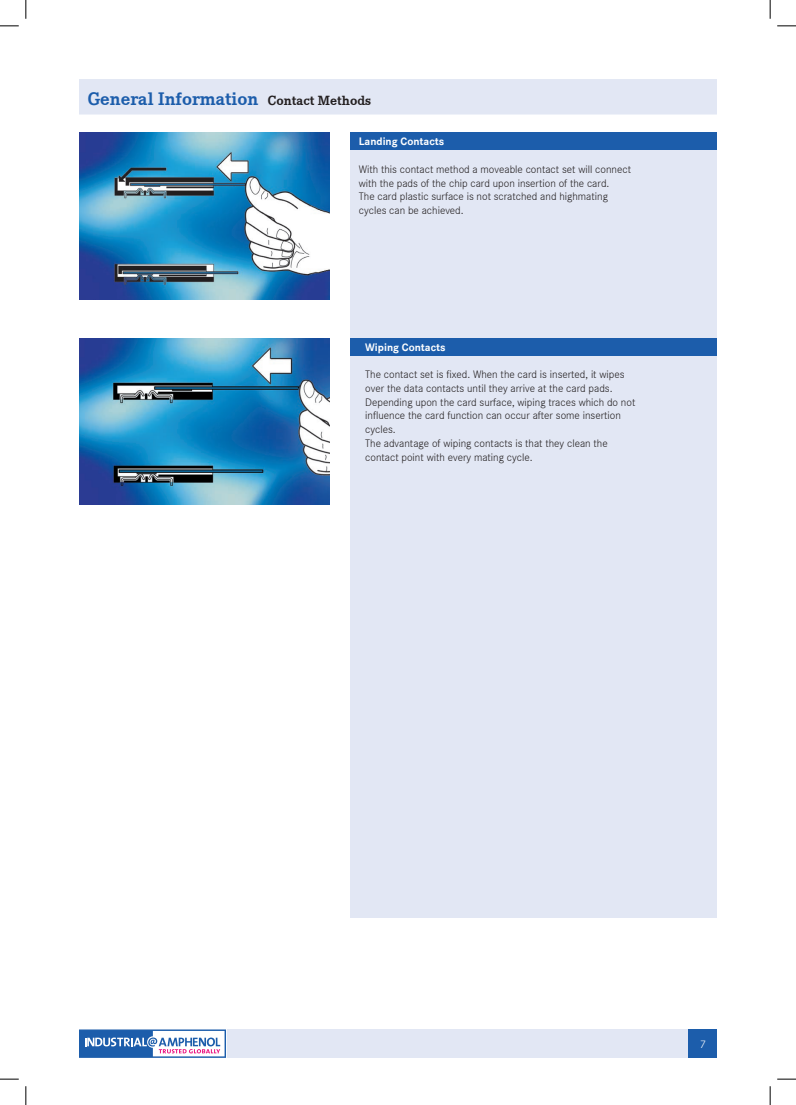
<style>
.page{position:relative;width:796px;height:1105px;background:#fff}
.page>*{position:absolute;margin:0;border:0;box-sizing:border-box;transform-origin:0 0}
.t1{font:700 18.75px "Corporate E";color:#1c5dab}
.t2{font:300 11.25px/13.8px "Corporate S";color:#231f20}
.t3{font:700 11.25px "Corporate S";color:#fff}
.t4{font:300 11.25px "Corporate S";color:#fff}
.s1{font-size:13.75px;color:#231f20}
</style>
<div class="page">
<svg style="left:79px;top:1029px;width:147px;height:28px"></svg>
<div style="left:227px;top:1029px;width:460px;height:28px;background:#e2e7f4"></div>
<div style="left:688px;top:1028px;width:29px;height:29px;background:#1c5dab"></div>
<div style="left:79px;top:79px;width:638px;height:35px;background:#e2e7f4"></div>
<div style="left:351px;top:132px;width:366px;height:785px;background:#e2e7f4"></div>
<img style="left:79px;top:132px;width:251px;height:167px">
<img style="left:79px;top:338px;width:251px;height:166px">
<div style="left:351px;top:338px;width:366px;height:18px;background:#1c5dab"></div>
<div style="left:351px;top:132px;width:366px;height:18px;background:#1c5dab"></div>
<svg style="left:0;top:25px;width:19px;height:2px"></svg>
<svg style="left:777px;top:25px;width:19px;height:2px"></svg>
<svg style="left:0;top:1078px;width:19px;height:1px"></svg>
<svg style="left:777px;top:1078px;width:19px;height:1px"></svg>
<svg style="left:25px;top:0;width:2px;height:19px"></svg>
<svg style="left:25px;top:1086px;width:2px;height:18px"></svg>
<svg style="left:769px;top:0;width:2px;height:19px"></svg>
<svg style="left:769px;top:1086px;width:2px;height:18px"></svg>
<h1 class="t1" style="left:88px;top:85px;width:285px">General Information <span class="s1">Contact Methods</span></h1>
<p class="t3" style="left:359px;top:133px;width:87px">Landing Contacts</p>
<p class="t2" style="left:359px;top:162px;width:274px">With this contact method a moveable contact set will connect with the pads of the chip card upon insertion of the card.<br>The card plastic surface is not scratched and highmating cycles can be achieved.</p>
<p class="t3" style="left:365px;top:338px;width:82px">Wiping Contacts</p>
<p class="t2" style="left:365px;top:366px;width:272px">The contact set is fixed. When the card is inserted, it wipes over the data contacts until they arrive at the card pads.<br>Depending upon the card surface, wiping traces which do not influence the card function can occur after some insertion cycles.<br>The advantage of wiping contacts is that they clean the contact point with every mating cycle.</p>
<p class="t4" style="left:700px;top:1035px;width:7px">7</p>
</div>
